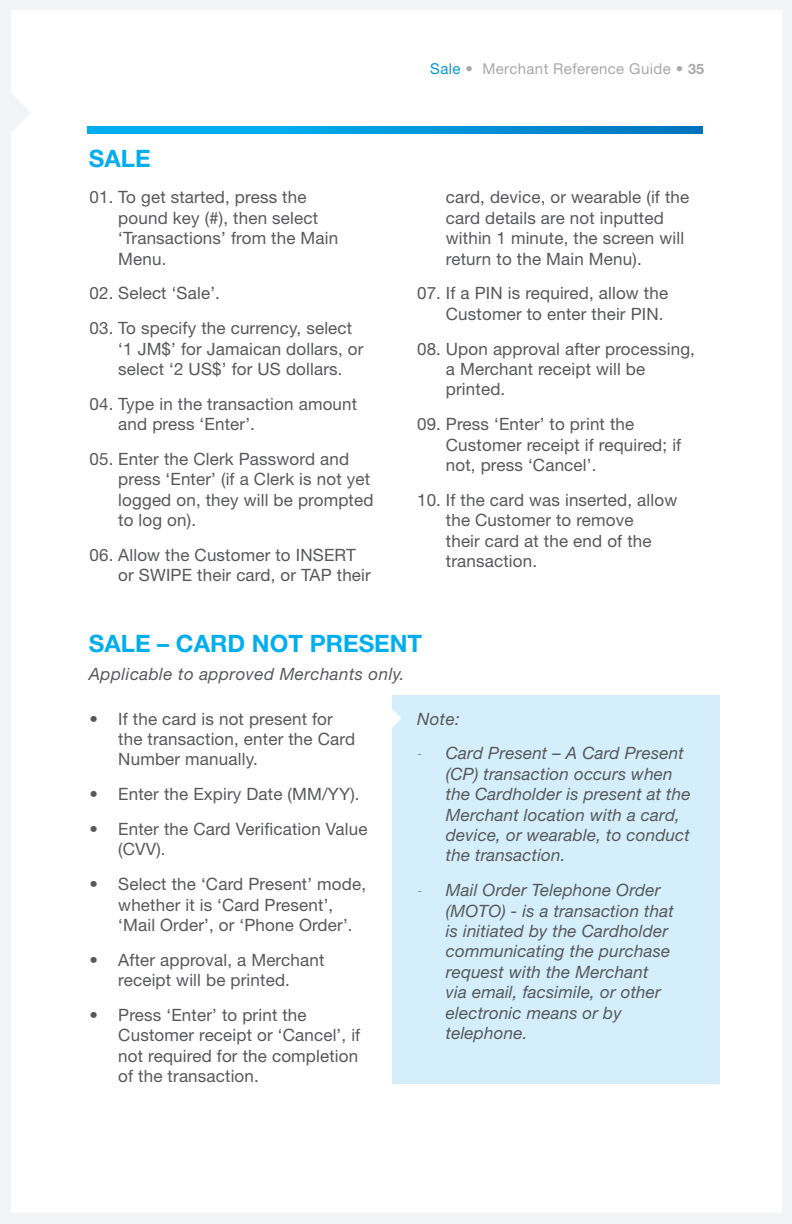
<style>
.page{position:relative;width:792px;height:1224px;background:#f2f4f6}
.page>*{position:absolute;margin:0;border:0;box-sizing:border-box;transform-origin:0 0}
.Heading_2{font:700 24px "Helvetica Neue LT Std";color:#00aeef}
.t1{font:17px/20.4px "Helvetica Neue LT Std";letter-spacing:.01em;color:#57585a}
.general_paragraph{font:italic 17px/20.4px "Helvetica Neue LT Std";letter-spacing:.01em;color:#57585a}
.t2{font:15px "Helvetica Neue LT Std";letter-spacing:.025em;color:#a7a8a9}
.s1{color:#0696d7}
.s2{font-weight:700;font-size:14.4px}
.s3{font-weight:100;font-style:normal;font-stretch:condensed}
</style>
<div class="page">
<div style="left:11px;top:11px;width:770px;height:1202px;background:#fff"></div>
<svg style="left:11px;top:94px;width:19px;height:38px"></svg>
<svg style="left:87px;top:126px;width:616px;height:8px;background:#0098dc"></svg>
<div style="left:392px;top:696px;width:327px;height:388px;background:#d4effb"></div>
<svg style="left:392px;top:709px;width:9px;height:19px"></svg>
<p class="Heading_2" style="left:89px;top:144px;width:63px">SALE</p>
<p class="t1" style="left:118px;top:187px;width:221px;text-indent:-29px">01. To get started, press the pound key (#), then select ‘Transactions’ from the Main<br>Menu.</p>
<p class="t1" style="left:89px;top:283px;width:132px">02. Select ‘Sale’.</p>
<p class="t1" style="left:118px;top:318px;width:247px;text-indent:-29px">03. To specify the currency, select ‘1 JM$’ for Jamaican dollars, or select ‘2 US$’ for US dollars.</p>
<p class="t1" style="left:118px;top:393px;width:240px;text-indent:-29px">04. Type in the transaction amount and press ‘Enter’.</p>
<p class="t1" style="left:118px;top:449px;width:257px;text-indent:-29px">05. Enter the Clerk Password and press ‘Enter’ (if a Clerk is not yet logged on, they will be prompted to log on).</p>
<p class="t1" style="left:118px;top:545px;width:254px;text-indent:-29px">06. Allow the Customer to INSERT or SWIPE their card, or TAP their</p>
<p class="t2" style="left:430px;top:60px;width:275px"><span class="s1">Sale</span> • Merchant Reference Guide • <span class="s2">35</span></p>
<p class="t1" style="left:446px;top:187px;width:245px">card, device, or wearable (if the card details are not inputted within 1 minute, the screen will return to the Main Menu).</p>
<p class="t1" style="left:417px;top:283px;width:253px;text-align:right">07. If a PIN is required, allow the<br>Customer to enter their PIN.</p>
<p class="t1" style="left:446px;top:338px;width:251px;text-indent:-29px">08. Upon approval after processing, a Merchant receipt will be printed.</p>
<p class="t1" style="left:446px;top:414px;width:237px;text-indent:-29px">09. Press ‘Enter’ to print the<br>Customer receipt if required; if not, press ‘Cancel’.</p>
<p class="t1" style="left:446px;top:489px;width:233px;text-indent:-29px">10. If the card was inserted, allow the Customer to remove<br>their card at the end of the transaction.</p>
<p class="Heading_2" style="left:89px;top:629px;width:335px">SALE – CARD NOT PRESENT</p>
<p class="general_paragraph" style="left:89px;top:663px;width:317px">Applicable to approved Merchants only.</p>
<p class="t1" style="left:118px;top:708px;width:238px;text-indent:-29px">• If the card is not present for the transaction, enter the Card<br>Number manually.</p>
<p class="t1" style="left:89px;top:784px;width:272px">• Enter the Expiry Date (MM/YY).</p>
<p class="t1" style="left:118px;top:819px;width:251px;text-indent:-29px">• Enter the Card Verification Value (CVV).</p>
<p class="t1" style="left:118px;top:874px;width:249px;text-indent:-29px">• Select the ‘Card Present’ mode, whether it is ‘Card Present’, ‘Mail Order’, or ‘Phone Order’.</p>
<p class="t1" style="left:89px;top:949px;width:236px;text-align:center">• After approval, a Merchant receipt will be printed.</p>
<p class="t1" style="left:118px;top:1005px;width:244px;text-indent:-29px">• Press ‘Enter’ to print the<br>Customer receipt or ‘Cancel’, if not required for the completion of the transaction.</p>
<p class="general_paragraph" style="left:417px;top:708px;width:44px">Note:</p>
<p class="general_paragraph" style="left:446px;top:743px;width:246px;text-indent:-29px"><span class="s3">-</span> Card Present – A Card Present (CP) transaction occurs when the Cardholder is present at the<br>Merchant location with a card, device, or wearable, to conduct the transaction.</p>
<p class="general_paragraph" style="left:446px;top:880px;width:229px;text-indent:-29px"><span class="s3">-</span> Mail Order Telephone Order (MOTO) - is a transaction that is initiated by the Cardholder communicating the purchase request with the Merchant via email, facsimile, or other electronic means or by telephone.</p>
</div>
